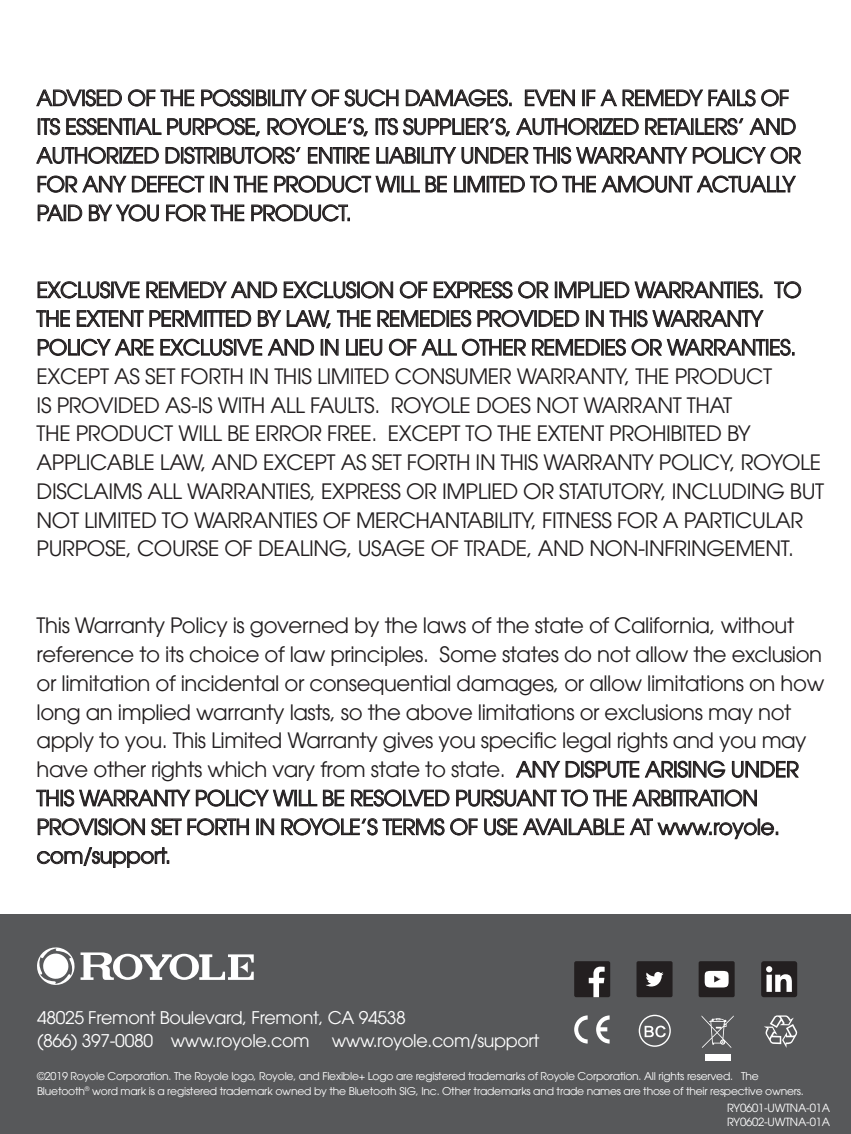
<style>
.page{position:relative;width:851px;height:1134px;background:#fff}
.page>*{position:absolute;margin:0;border:0;box-sizing:border-box;transform-origin:0 0}
.t1{font:21.25px/28.8px "ITC Avant Garde W1 G";letter-spacing:-.02em;color:#231f20}
.t2{font:17.5px/22.8px "ITC Avant Garde W1 G";letter-spacing:-.02em;color:#fff}
.t3{font:11.25px/13.5px "ITC Avant Garde W1 G";letter-spacing:-.02em;color:#fff}
.t4{font:10.75px/15px "ITC Avant Garde W1 G";letter-spacing:-.02em;color:#fff}
</style>
<div class="page">
<svg style="left:36px;top:89px;width:86px;height:18px"></svg>
<svg style="left:128px;top:89px;width:66px;height:18px"></svg>
<svg style="left:201px;top:89px;width:197px;height:18px"></svg>
<svg style="left:405px;top:89px;width:106px;height:18px"></svg>
<svg style="left:525px;top:89px;width:50px;height:17px"></svg>
<svg style="left:582px;top:89px;width:173px;height:18px"></svg>
<svg style="left:761px;top:89px;width:27px;height:18px"></svg>
<svg style="left:38px;top:118px;width:22px;height:17px"></svg>
<svg style="left:66px;top:118px;width:95px;height:17px"></svg>
<svg style="left:167px;top:118px;width:93px;height:18px"></svg>
<svg style="left:267px;top:118px;width:101px;height:18px"></svg>
<svg style="left:376px;top:118px;width:134px;height:18px"></svg>
<svg style="left:516px;top:118px;width:122px;height:17px"></svg>
<svg style="left:645px;top:118px;width:98px;height:17px"></svg>
<svg style="left:749px;top:118px;width:46px;height:17px"></svg>
<svg style="left:36px;top:147px;width:123px;height:17px"></svg>
<svg style="left:165px;top:147px;width:135px;height:17px"></svg>
<svg style="left:308px;top:147px;width:61px;height:17px"></svg>
<svg style="left:376px;top:146px;width:425px;height:18px"></svg>
<svg style="left:38px;top:175px;width:88px;height:18px"></svg>
<svg style="left:132px;top:175px;width:72px;height:18px"></svg>
<svg style="left:210px;top:176px;width:18px;height:16px"></svg>
<svg style="left:234px;top:176px;width:33px;height:16px"></svg>
<svg style="left:274px;top:175px;width:173px;height:18px"></svg>
<svg style="left:454px;top:175px;width:342px;height:18px"></svg>
<svg style="left:38px;top:204px;width:44px;height:17px"></svg>
<svg style="left:89px;top:204px;width:70px;height:18px"></svg>
<svg style="left:166px;top:204px;width:78px;height:18px"></svg>
<svg style="left:251px;top:204px;width:99px;height:18px"></svg>
<svg style="left:38px;top:281px;width:101px;height:17px"></svg>
<svg style="left:146px;top:281px;width:131px;height:17px"></svg>
<svg style="left:284px;top:281px;width:109px;height:17px"></svg>
<svg style="left:399px;top:281px;width:28px;height:17px"></svg>
<svg style="left:433px;top:281px;width:79px;height:17px"></svg>
<svg style="left:518px;top:281px;width:30px;height:17px"></svg>
<svg style="left:555px;top:281px;width:207px;height:18px"></svg>
<svg style="left:774px;top:281px;width:27px;height:17px"></svg>
<svg style="left:36px;top:310px;width:34px;height:17px"></svg>
<svg style="left:77px;top:310px;width:174px;height:17px"></svg>
<svg style="left:258px;top:310px;width:23px;height:17px"></svg>
<svg style="left:287px;top:310px;width:44px;height:18px"></svg>
<svg style="left:337px;top:310px;width:33px;height:17px"></svg>
<svg style="left:377px;top:310px;width:94px;height:17px"></svg>
<svg style="left:477px;top:310px;width:102px;height:17px"></svg>
<svg style="left:586px;top:310px;width:17px;height:17px"></svg>
<svg style="left:609px;top:310px;width:154px;height:18px"></svg>
<svg style="left:38px;top:339px;width:115px;height:17px"></svg>
<svg style="left:160px;top:339px;width:154px;height:17px"></svg>
<svg style="left:321px;top:339px;width:17px;height:17px"></svg>
<svg style="left:346px;top:339px;width:36px;height:17px"></svg>
<svg style="left:389px;top:339px;width:137px;height:17px"></svg>
<svg style="left:532px;top:338px;width:262px;height:18px"></svg>
<svg style="left:515px;top:761px;width:172px;height:17px"></svg>
<div style="left:688px;top:761px;width:3px;height:16px;border:1px solid #231f20"></div>
<svg style="left:693px;top:761px;width:32px;height:17px"></svg>
<svg style="left:731px;top:761px;width:67px;height:17px"></svg>
<svg style="left:36px;top:789px;width:154px;height:18px"></svg>
<svg style="left:196px;top:789px;width:121px;height:18px"></svg>
<svg style="left:323px;top:790px;width:21px;height:16px"></svg>
<svg style="left:351px;top:789px;width:98px;height:18px"></svg>
<svg style="left:456px;top:789px;width:170px;height:18px"></svg>
<svg style="left:632px;top:789px;width:124px;height:18px"></svg>
<svg style="left:38px;top:818px;width:107px;height:17px"></svg>
<svg style="left:151px;top:818px;width:98px;height:17px"></svg>
<svg style="left:256px;top:818px;width:18px;height:17px"></svg>
<svg style="left:281px;top:818px;width:163px;height:17px"></svg>
<svg style="left:450px;top:818px;width:27px;height:17px"></svg>
<svg style="left:484px;top:818px;width:293px;height:21px"></svg>
<svg style="left:37px;top:847px;width:132px;height:21px"></svg>
<div style="left:0;top:915px;width:850px;height:219px;background:#57585a"></div>
<svg style="left:37px;top:947px;width:217px;height:38px"></svg>
<div style="left:574px;top:961px;width:36px;height:36px;background:#231f20;border-radius:2px"></div>
<svg style="left:588px;top:967px;width:16px;height:30px"></svg>
<div style="left:636px;top:961px;width:36px;height:36px;background:#231f20;border-radius:2px"></div>
<svg style="left:646px;top:972px;width:17px;height:14px"></svg>
<div style="left:761px;top:961px;width:36px;height:36px;background:#231f20;border-radius:3px"></div>
<svg style="left:766px;top:966px;width:25px;height:26px"></svg>
<svg style="left:596px;top:1015px;width:13px;height:28px"></svg>
<svg style="left:574px;top:1015px;width:13px;height:28px"></svg>
<svg style="left:764px;top:1015px;width:33px;height:33px"></svg>
<svg style="left:701px;top:1015px;width:32px;height:33px"></svg>
<svg style="left:638px;top:1015px;width:32px;height:32px"></svg>
<div style="left:704px;top:1054px;width:26px;height:6px;background:#fff"></div>
<div style="left:698px;top:961px;width:36px;height:36px;background:#231f20;border-radius:2px"></div>
<div style="left:704px;top:971px;width:24px;height:16px;background:#fff;border-radius:6px"></div>
<svg style="left:714px;top:976px;width:6px;height:6px"></svg>
<p class="t1" style="left:37px;top:83px;width:765px">ADVISED OF THE POSSIBILITY OF SUCH DAMAGES. EVEN IF A REMEDY FAILS OF ITS ESSENTIAL PURPOSE, ROYOLE’S, ITS SUPPLIER’S, AUTHORIZED RETAILERS’ AND AUTHORIZED DISTRIBUTORS’ ENTIRE LIABILITY UNDER THIS WARRANTY POLICY OR FOR ANY DEFECT IN THE PRODUCT WILL BE LIMITED TO THE AMOUNT ACTUALLY PAID BY YOU FOR THE PRODUCT.</p>
<p class="t1" style="left:37px;top:275px;width:789px">EXCLUSIVE REMEDY AND EXCLUSION OF EXPRESS OR IMPLIED WARRANTIES. TO THE EXTENT PERMITTED BY LAW, THE REMEDIES PROVIDED IN THIS WARRANTY POLICY ARE EXCLUSIVE AND IN LIEU OF ALL OTHER REMEDIES OR WARRANTIES.<br>EXCEPT AS SET FORTH IN THIS LIMITED CONSUMER WARRANTY, THE PRODUCT<br>IS PROVIDED AS-IS WITH ALL FAULTS. ROYOLE DOES NOT WARRANT THAT<br>THE PRODUCT WILL BE ERROR FREE. EXCEPT TO THE EXTENT PROHIBITED BY APPLICABLE LAW, AND EXCEPT AS SET FORTH IN THIS WARRANTY POLICY, ROYOLE DISCLAIMS ALL WARRANTIES, EXPRESS OR IMPLIED OR STATUTORY, INCLUDING BUT NOT LIMITED TO WARRANTIES OF MERCHANTABILITY, FITNESS FOR A PARTICULAR PURPOSE, COURSE OF DEALING, USAGE OF TRADE, AND NON-INFRINGEMENT.</p>
<p class="t1" style="left:37px;top:611px;width:789px">This Warranty Policy is governed by the laws of the state of California, without reference to its choice of law principles. Some states do not allow the exclusion or limitation of incidental or consequential damages, or allow limitations on how long an implied warranty lasts, so the above limitations or exclusions may not apply to you. This Limited Warranty gives you specific legal rights and you may have other rights which vary from state to state. ANY DISPUTE ARISING UNDER THIS WARRANTY POLICY WILL BE RESOLVED PURSUANT TO THE ARBITRATION PROVISION SET FORTH IN ROYOLE’S TERMS OF USE AVAILABLE AT www.royole. com/support.</p>
<p class="t2" style="left:37px;top:1006px;width:370px">48025 Fremont Boulevard, Fremont, CA 94538 (866) 397-0080 www.royole.com</p>
<p class="t2" style="left:331px;top:1029px;width:209px">www.royole.com/support</p>
<p class="t4" style="left:37px;top:1068px;width:768px">©2019 Royole Corporation. The Royole logo, Royole, and Flexible+ Logo are registered trademarks of Royole Corporation. All rights reserved. The<br>Bluetooth<sup>®</sup> word mark is a registered trademark owned by the Bluetooth SIG, Inc. Other trademarks and trade names are those of their respective owners.</p>
<p class="t3" style="left:727px;top:1101px;width:104px">RY0601-UWTNA-01A<br>RY0602-UWTNA-01A</p>
</div>
